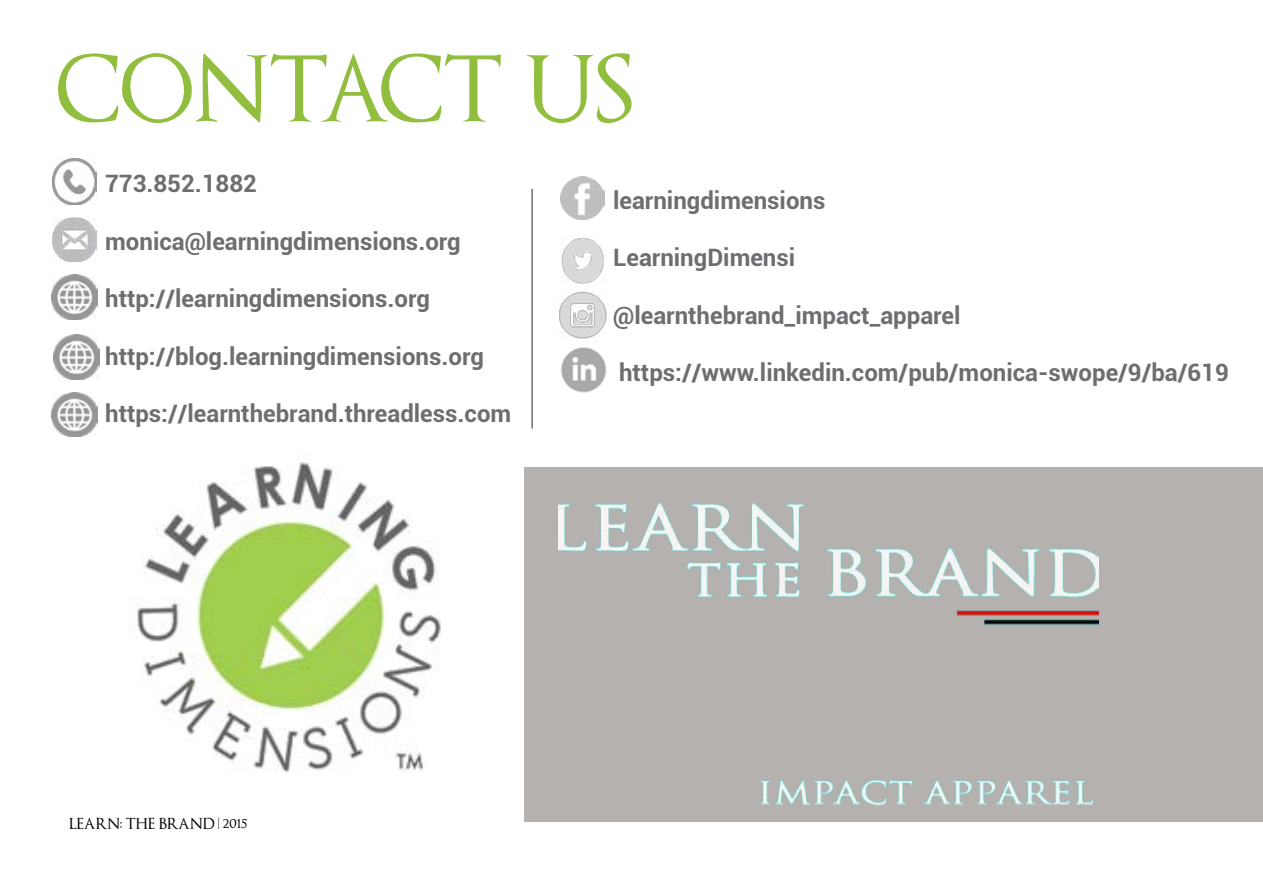
<style>
.page{position:relative;width:1263px;height:893px;background:#fff}
.page>*{position:absolute;margin:0;border:0;box-sizing:border-box;transform-origin:0 0}
.t1{font:90px "Optimus Princeps";color:#91be3e}
.t2{font:700 24px "Roboto";color:#6d6e71}
.t3{font:15px "Optimus Princeps";color:#000}
</style>
<div class="page">
<div style="left:525px;top:467px;width:738px;height:355px;background:#b5b1af"></div>
<img style="left:137px;top:462px;width:304px;height:310px">
<img style="left:559px;top:502px;width:540px;height:303px">
<img style="left:561px;top:238px;width:43px;height:46px">
<img style="left:53px;top:218px;width:44px;height:44px">
<img style="left:560px;top:176px;width:45px;height:44px">
<img style="left:559px;top:291px;width:48px;height:48px">
<img style="left:52px;top:275px;width:46px;height:44px">
<img style="left:561px;top:347px;width:46px;height:46px">
<img style="left:53px;top:335px;width:46px;height:44px">
<img style="left:53px;top:158px;width:43px;height:47px">
<hr style="left:532px;top:189px;width:1px;height:239px;background:#000">
<img style="left:51px;top:392px;width:46px;height:45px">
<h1 class="t1" style="left:56px;top:44px;width:579px">CONTACT US</h1>
<p class="t2" style="left:105px;top:167px;width:153px">773.852.1882</p>
<p class="t2" style="left:105px;top:224px;width:357px">monica@learningdimensions.org</p>
<p class="t2" style="left:105px;top:282px;width:326px">http://learningdimensions.org</p>
<p class="t2" style="left:105px;top:339px;width:380px">http://blog.learningdimensions.org</p>
<p class="t2" style="left:105px;top:397px;width:408px">https://learnthebrand.threadless.com</p>
<p class="t2" style="left:613px;top:183px;width:214px">learningdimensions</p>
<p class="t2" style="left:613px;top:241px;width:184px">LearningDimensi</p>
<p class="t2" style="left:613px;top:298px;width:349px">@learnthebrand_impact_apparel</p>
<p class="t2" style="left:619px;top:356px;width:611px">https://www.linkedin.com/pub/monica-swope/9/ba/619</p>
<p class="t3" style="left:69px;top:816px;width:180px">LEARN: THE BRAND | 2015</p>
</div>
